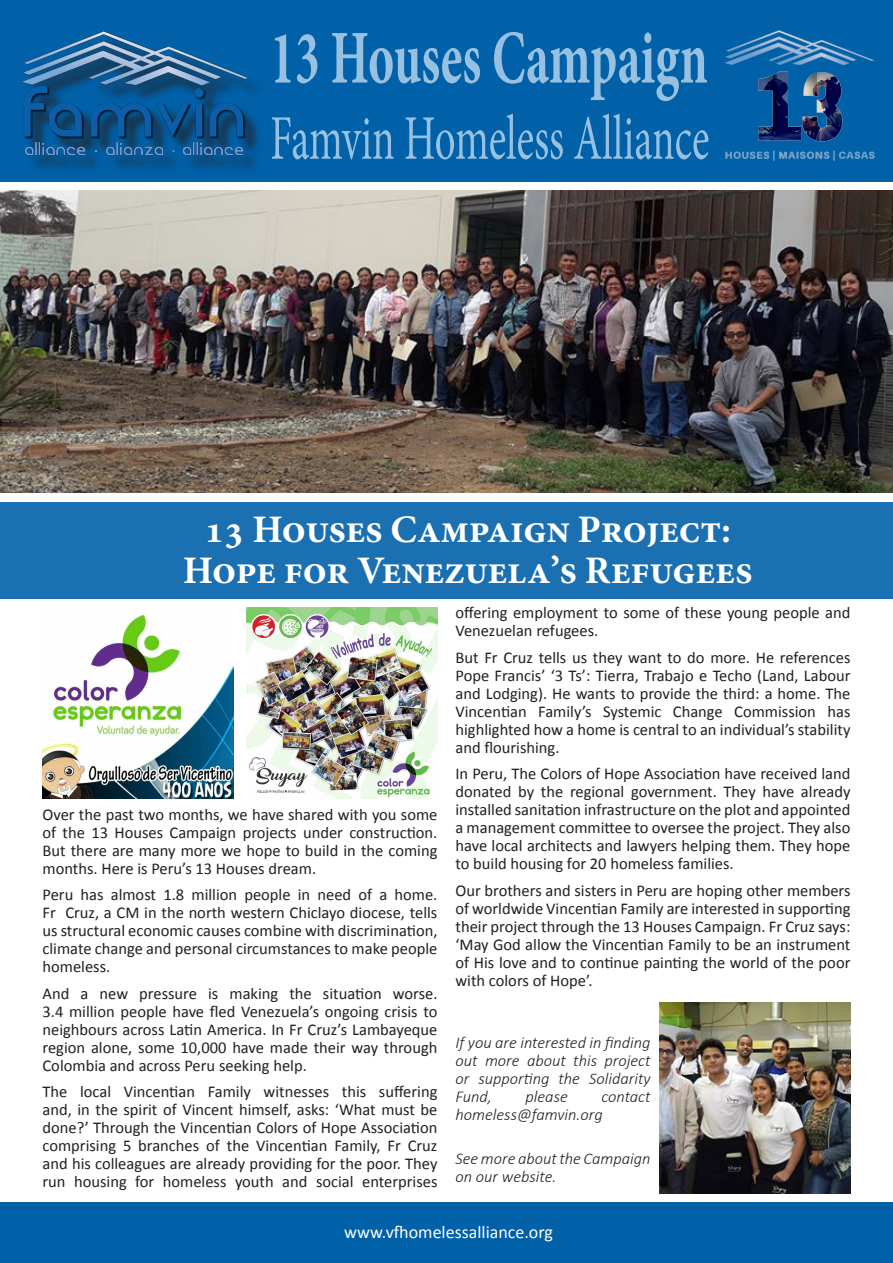
<style>
.page{position:relative;width:893px;height:1263px;background:#fff}
.page>*{position:absolute;margin:0;border:0;box-sizing:border-box;transform-origin:0 0}
.t1{font:700 39px "Minion Pro";letter-spacing:-.01em;color:#fff}
.t2{font:18px "Calibri";color:#fff}
.t3{font:16.5px/18px "Calibri";color:#231f20;text-align:justify}
.t4{font:italic 300 16.5px/18px "Calibri";color:#231f20}
</style>
<div class="page">
<div style="left:0;top:0;width:893px;height:182px;background:#0060a8"></div>
<img style="left:0;top:191px;width:893px;height:302px">
<div style="left:0;top:1202px;width:893px;height:61px;background:#0060a8"></div>
<div style="left:25px;top:35px;width:239px;height:138px;background:#231f20;opacity:.75"></div>
<img style="left:21px;top:32px;width:227px;height:127px">
<svg style="left:272px;top:114px;width:436px;height:45px"></svg>
<svg style="left:275px;top:32px;width:432px;height:69px"></svg>
<div style="left:0;top:502px;width:893px;height:96px;background:#1a70b0"></div>
<img style="left:725px;top:30px;width:150px;height:131px">
<img style="left:43px;top:614px;width:191px;height:184px">
<img style="left:246px;top:608px;width:191px;height:191px">
<img style="left:659px;top:1002px;width:191px;height:192px">
<p class="t1" style="left:204px;top:502px;width:528px">13 Houses Campaign Project:</p>
<p class="t1" style="left:183px;top:543px;width:571px">Hope for Venezuela’s Refugees</p>
<p class="t3" style="left:43px;top:805px;width:396px">Over the past two months, we have shared with you some of the 13 Houses Campaign projects under construction.<br>But there are many more we hope to build in the coming months. Here is Peru’s 13 Houses dream.</p>
<p class="t3" style="left:43px;top:885px;width:396px">Peru has almost 1.8 million people in need of a home.<br>Fr Cruz, a CM in the north western Chiclayo diocese, tells us structural economic causes combine with discrimination, climate change and personal circumstances to make people homeless.</p>
<p class="t3" style="left:43px;top:984px;width:396px">And a new pressure is making the situation worse.<br>3.4 million people have fled Venezuela’s ongoing crisis to neighbours across Latin America. In Fr Cruz’s Lambayeque region alone, some 10,000 have made their way through Colombia and across Peru seeking help.</p>
<p class="t3" style="left:43px;top:1082px;width:396px">The local Vincentian Family witnesses this suffering and, in the spirit of Vincent himself, asks: ‘What must be done?’ Through the Vincentian Colors of Hope Association comprising 5 branches of the Vincentian Family, Fr Cruz and his colleagues are already providing for the poor. They run housing for homeless youth and social enterprises</p>
<p class="t3" style="left:455px;top:603px;width:396px">offering employment to some of these young people and<br>Venezuelan refugees.</p>
<p class="t3" style="left:455px;top:648px;width:396px">But Fr Cruz tells us they want to do more. He references Pope Francis’ ‘3 Ts’: Tierra, Trabajo e Techo (Land, Labour and Lodging). He wants to provide the third: a home. The Vincentian Family’s Systemic Change Commission has highlighted how a home is central to an individual’s stability and flourishing.</p>
<p class="t3" style="left:455px;top:764px;width:396px">In Peru, The Colors of Hope Association have received land donated by the regional government. They have already installed sanitation infrastructure on the plot and appointed a management committee to oversee the project. They also have local architects and lawyers helping them. They hope to build housing for 20 homeless families.</p>
<p class="t3" style="left:455px;top:881px;width:396px">Our brothers and sisters in Peru are hoping other members of worldwide Vincentian Family are interested in supporting their project through the 13 Houses Campaign. Fr Cruz says: ‘May God allow the Vincentian Family to be an instrument of His love and to continue painting the world of the poor with colors of Hope’.</p>
<p class="t4" style="left:455px;top:1034px;width:197px;text-align:justify">If you are interested in finding out more about this project or supporting the Solidarity Fund,</p>
<p class="t4" style="left:526px;top:1088px;width:44px">please</p>
<p class="t4" style="left:455px;top:1088px;width:197px;text-indent:146px">contact homeless@famvin.org</p>
<p class="t4" style="left:455px;top:1149px;width:197px">See more about the Campaign on our website.</p>
<p class="t2" style="left:344px;top:1219px;width:210px">www.vfhomelessalliance.org</p>
</div>
